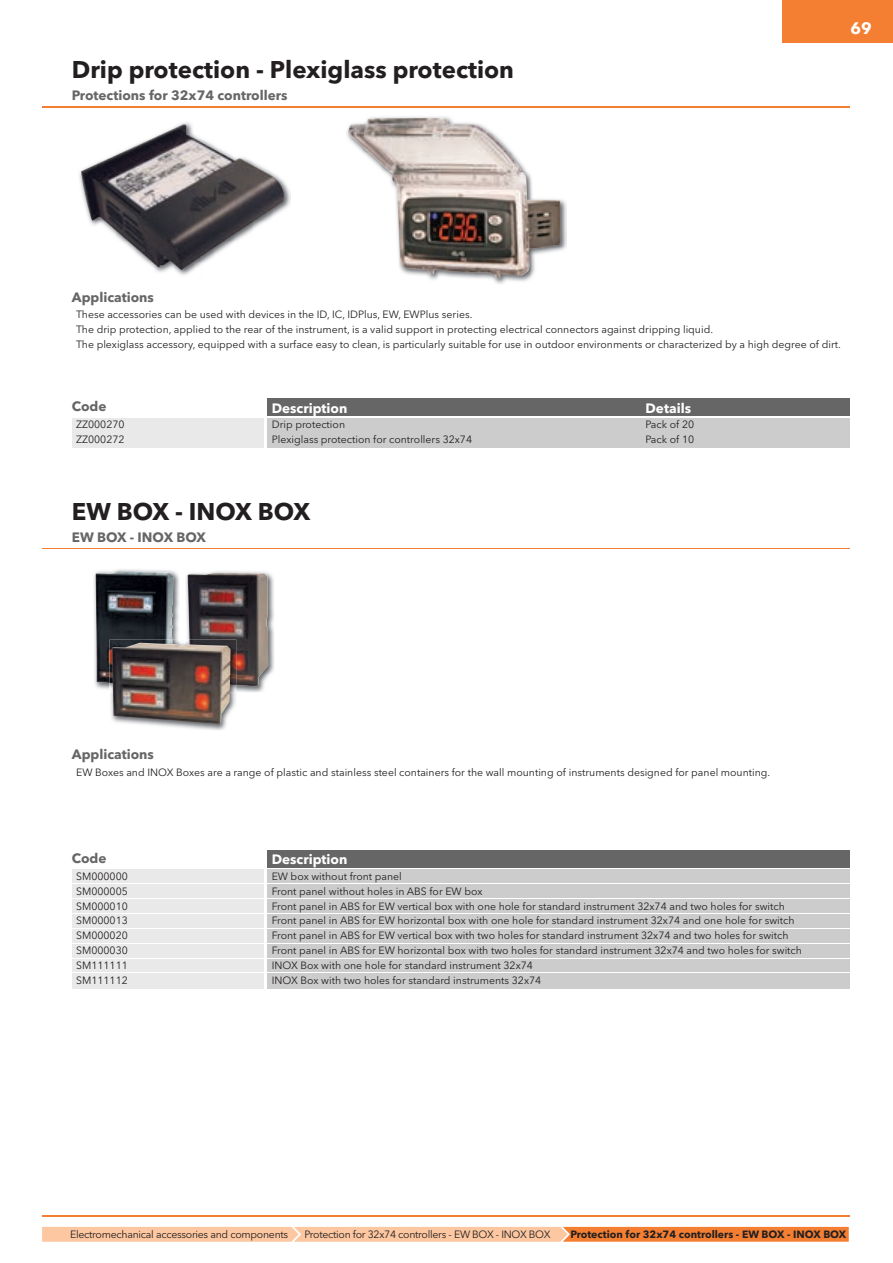
<style>
.page{position:relative;width:893px;height:1263px;background:#fff}
.page>*{position:absolute;margin:0;border:0;box-sizing:border-box;transform-origin:0 0}
.t1{font:700 24px "Avenir Next LT Pro";color:#231f20}
.t2{font:700 16.5px "Avenir Next LT Pro";color:#fff}
.t3{font:700 13.5px "Avenir Next LT Pro";color:#666}
.t4{font:700 13.5px "Avenir Next LT Pro";color:#fff}
.t5{font:10.5px/14.9px "Avenir Next LT Pro";color:#231f20}
.t6{font:10.5px "Avenir Next LT Pro";letter-spacing:-.025em;color:#231f20}
.t7{font:700 10.5px "Avenir Next LT Pro";color:#231f20}
</style>
<div class="page">
<div style="left:782px;top:0;width:111px;height:43px;background:#f47f32"></div>
<hr style="left:43px;top:106px;width:807px;height:2px;background:#f47f32">
<hr style="left:43px;top:1215px;width:807px;height:2px;background:#f47f32">
<img style="left:79px;top:122px;width:211px;height:153px">
<img style="left:138px;top:124px;width:44px;height:21px">
<img style="left:347px;top:117px;width:220px;height:167px">
<img style="left:348px;top:118px;width:213px;height:160px">
<img style="left:94px;top:569px;width:85px;height:121px">
<img style="left:96px;top:571px;width:77px;height:112px">
<img style="left:186px;top:571px;width:88px;height:121px">
<img style="left:188px;top:573px;width:80px;height:113px">
<img style="left:110px;top:641px;width:126px;height:89px">
<img style="left:109px;top:640px;width:63px;height:46px">
<img style="left:189px;top:640px;width:47px;height:45px">
<img style="left:112px;top:643px;width:119px;height:81px">
<div style="left:72px;top:418px;width:191px;height:30px;background:#e9e9e9"></div>
<div style="left:72px;top:870px;width:191px;height:119px;background:#e9e9e9"></div>
<div style="left:267px;top:418px;width:583px;height:30px;background:#ccc"></div>
<div style="left:267px;top:870px;width:583px;height:119px;background:#ccc"></div>
<div style="left:267px;top:399px;width:583px;height:17px;background:#666"></div>
<div style="left:267px;top:850px;width:583px;height:17px;background:#666"></div>
<hr style="left:72px;top:883px;width:778px;height:1px;background:#fff">
<hr style="left:72px;top:898px;width:778px;height:1px;background:#fff">
<hr style="left:72px;top:913px;width:778px;height:1px;background:#fff">
<hr style="left:72px;top:928px;width:778px;height:1px;background:#fff">
<hr style="left:72px;top:943px;width:778px;height:1px;background:#fff">
<hr style="left:72px;top:958px;width:778px;height:1px;background:#fff">
<hr style="left:72px;top:972px;width:778px;height:1px;background:#fff">
<hr style="left:42px;top:549px;width:808px;height:1px;background:#f47f32">
<svg style="left:42px;top:1224px;width:807px;height:18px"></svg>
<h1 class="t1" style="left:72px;top:55px;width:444px">Drip protection - Plexiglass protection</h1>
<p class="t3" style="left:72px;top:86px;width:217px">Protections for 32x74 controllers</p>
<h2 class="t2" style="left:850px;top:18px;width:23px">69</h2>
<p class="t3" style="left:72px;top:288px;width:84px">Applications</p>
<p class="t5" style="left:76px;top:307px;width:766px">These accessories can be used with devices in the ID, IC, IDPlus, EW, EWPlus series.<br>The drip protection, applied to the rear of the instrument, is a valid support in protecting electrical connectors against dripping liquid.<br>The plexiglass accessory, equipped with a surface easy to clean, is particularly suitable for use in outdoor environments or characterized by a high degree of dirt.</p>
<p class="t3" style="left:72px;top:398px;width:36px">Code</p>
<p class="t5" style="left:76px;top:417px;width:50px">ZZ000270<br>ZZ000272</p>
<p class="t4" style="left:272px;top:400px;width:77px">Description</p>
<p class="t4" style="left:645px;top:400px;width:47px">Details</p>
<p class="t5" style="left:272px;top:417px;width:75px">Drip protection</p>
<p class="t5" style="left:645px;top:417px;width:50px">Pack of 20</p>
<p class="t5" style="left:272px;top:432px;width:202px">Plexiglass protection for controllers 32x74</p>
<p class="t5" style="left:645px;top:432px;width:50px">Pack of 10</p>
<h1 class="t1" style="left:72px;top:497px;width:240px">EW BOX - INOX BOX</h1>
<p class="t3" style="left:72px;top:529px;width:136px">EW BOX - INOX BOX</p>
<p class="t3" style="left:72px;top:746px;width:84px">Applications</p>
<p class="t5" style="left:76px;top:764px;width:696px">EW Boxes and INOX Boxes are a range of plastic and stainless steel containers for the wall mounting of instruments designed for panel mounting.</p>
<p class="t3" style="left:72px;top:850px;width:36px">Code</p>
<p class="t5" style="left:76px;top:869px;width:53px;text-align:justify">SM000000<br>SM000005<br>SM000010<br>SM000013<br>SM000020<br>SM000030<br>SM111111<br>SM111112</p>
<p class="t4" style="left:272px;top:851px;width:77px">Description</p>
<p class="t5" style="left:272px;top:869px;width:532px">EW box without front panel<br>Front panel without holes in ABS for EW box<br>Front panel in ABS for EW vertical box with one hole for standard instrument 32x74 and two holes for switch Front panel in ABS for EW horizontal box with one hole for standard instrument 32x74 and one hole for switch Front panel in ABS for EW vertical box with two holes for standard instrument 32x74 and two holes for switch Front panel in ABS for EW horizontal box with two holes for standard instrument 32x74 and two holes for switch INOX Box with one hole for standard instrument 32x74<br>INOX Box with two holes for standard instruments 32x74</p>
<p class="t6" style="left:70px;top:1228px;width:220px">Electromechanical accessories and components</p>
<p class="t6" style="left:304px;top:1228px;width:247px">Protection for 32x74 controllers - EW BOX - INOX BOX</p>
<p class="t7" style="left:570px;top:1228px;width:277px">Protection for 32x74 controllers - EW BOX - INOX BOX</p>
</div>
